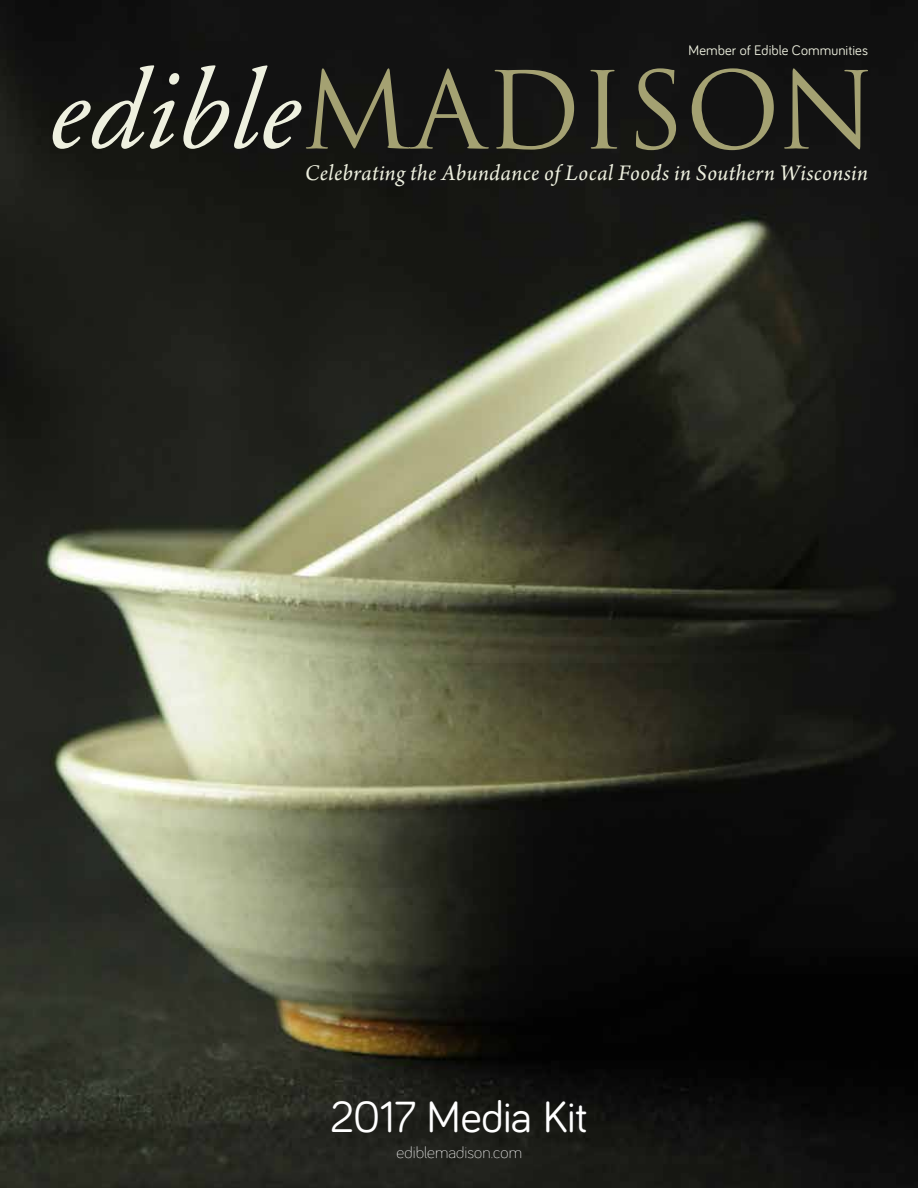
<style>
.page{position:relative;width:918px;height:1188px;background:#fff}
.page>*{position:absolute;margin:0;border:0;box-sizing:border-box;transform-origin:0 0}
.t1{font:45px "Bariol";letter-spacing:-.02em;color:#fff}
.t2{font:italic 23.55px "Arno Pro";letter-spacing:.015em;color:#eef0df}
.t3{font:300 16.5px "Bariol";letter-spacing:.005em;color:#fff}
.t4{font:14.25px "Bariol";letter-spacing:.005em;color:#eef0df}
</style>
<div class="page">
<img style="left:0;top:0;width:918px;height:1188px">
<svg style="left:306px;top:68px;width:562px;height:82px;background:#323127"></svg>
<svg style="left:53px;top:65px;width:248px;height:84px;background:#474842"></svg>
<p class="t4" style="left:688px;top:41px;width:181px">Member of Edible Communities</p>
<p class="t2" style="left:305px;top:159px;width:565px">Celebrating the Abundance of Local Foods in Southern Wisconsin</p>
<h1 class="t1" style="left:330px;top:1086px;width:259px">2017 Media Kit</h1>
<p class="t3" style="left:397px;top:1141px;width:127px">ediblemadison.com</p>
</div>
